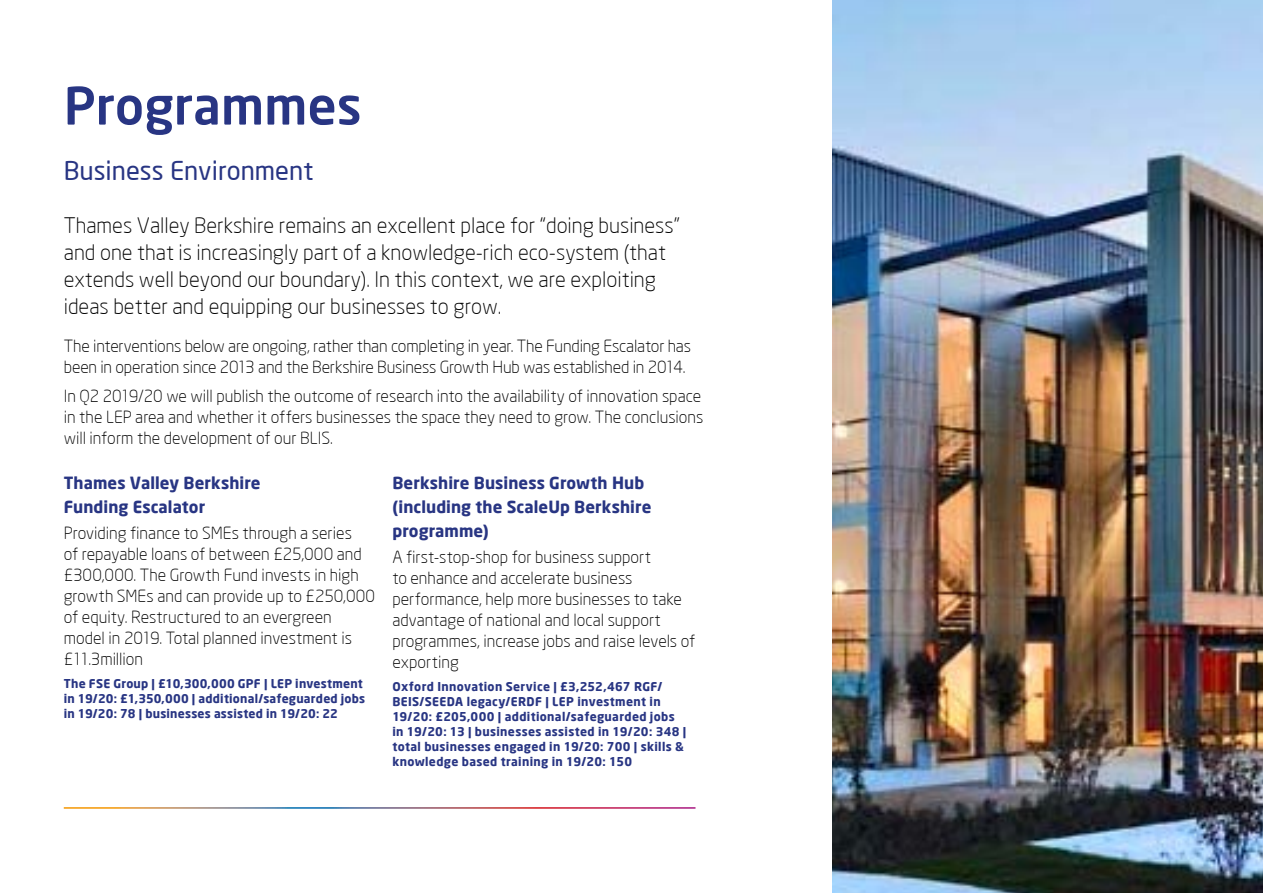
<style>
.page{position:relative;width:1263px;height:893px;background:#fff}
.page>*{position:absolute;margin:0;border:0;box-sizing:border-box;transform-origin:0 0}
.t1{font:500 51px "Neo Sans";color:#283583}
.t2{font:25.5px "Neo Sans";color:#283583}
.t3{font:300 21px/27px "Neo Sans";color:#000}
.t4{font:300 16.5px/21px "Neo Sans";color:#000}
.t5{font:700 16.5px/24px "Neo Sans";letter-spacing:.005em;color:#283583}
.t6{font:700 12px/15px "Neo Sans";letter-spacing:.025em;color:#283583}
</style>
<div class="page">
<img style="left:832px;top:0;width:431px;height:893px">
<h1 class="t1" style="left:64px;top:74px;width:299px">Programmes</h1>
<h2 class="t2" style="left:64px;top:155px;width:251px">Business Environment</h2>
<p class="t3" style="left:64px;top:211px;width:618px">Thames Valley Berkshire remains an excellent place for “doing business” and one that is increasingly part of a knowledge-rich eco-system (that extends well beyond our boundary). In this context, we are exploiting ideas better and equipping our businesses to grow.</p>
<p class="t4" style="left:64px;top:335px;width:629px">The interventions below are ongoing, rather than completing in year. The Funding Escalator has been in operation since 2013 and the Berkshire Business Growth Hub was established in 2014.</p>
<p class="t4" style="left:64px;top:385px;width:641px">In Q2 2019/20 we will publish the outcome of research into the availability of innovation space in the LEP area and whether it offers businesses the space they need to grow. The conclusions will inform the development of our BLIS.</p>
<p class="t5" style="left:64px;top:471px;width:198px">Thames Valley Berkshire<br>Funding Escalator</p>
<p class="t4" style="left:64px;top:522px;width:313px">Providing finance to SMEs through a series<br>of repayable loans of between £25,000 and £300,000. The Growth Fund invests in high growth SMEs and can provide up to £250,000 of equity. Restructured to an evergreen model in 2019. Total planned investment is £11.3million</p>
<p class="t6" style="left:64px;top:676px;width:303px">The FSE Group | £10,300,000 GPF | LEP investment in 19/20: £1,350,000 | additional/safeguarded jobs in 19/20: 78 | businesses assisted in 19/20: 22</p>
<p class="t5" style="left:392px;top:471px;width:261px">Berkshire Business Growth Hub (including the ScaleUp Berkshire programme)</p>
<p class="t4" style="left:392px;top:546px;width:304px">A first-stop-shop for business support<br>to enhance and accelerate business performance, help more businesses to take advantage of national and local support programmes, increase jobs and raise levels of exporting</p>
<p class="t6" style="left:392px;top:679px;width:296px">Oxford Innovation Service | £3,252,467 RGF/ BEIS/SEEDA legacy/ERDF | LEP investment in 19/20: £205,000 | additional/safeguarded jobs in 19/20: 13 | businesses assisted in 19/20: 348 | total businesses engaged in 19/20: 700 | skills &amp; knowledge based training in 19/20: 150</p>
</div>
